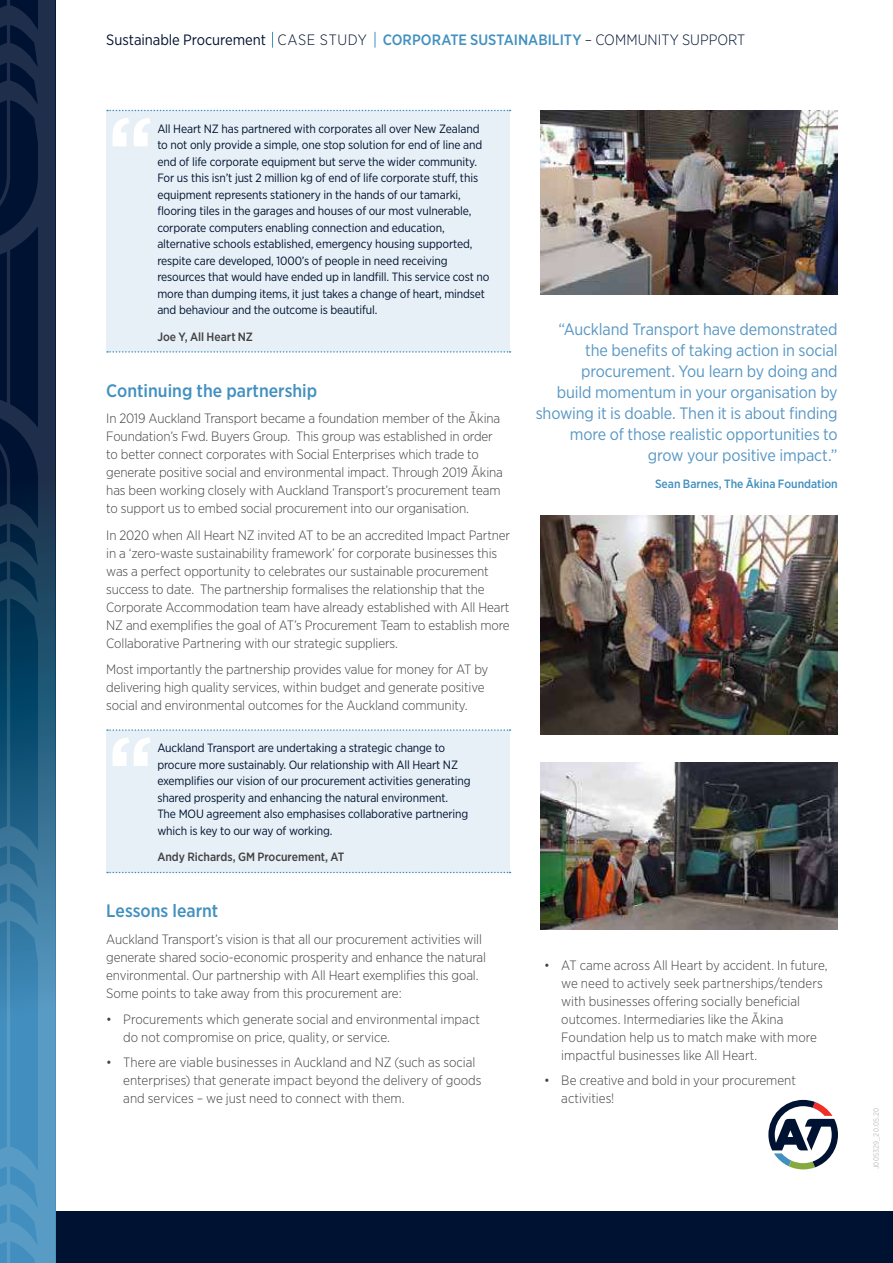
<style>
.page{position:relative;width:893px;height:1263px;background:#fff}
.page>*{position:absolute;margin:0;border:0;box-sizing:border-box;transform-origin:0 0}
.t1{font:500 18px "Gotham Narrow";color:#4290bf}
.t2{font:16.5px/21px "Gotham Narrow";letter-spacing:-.01em;color:#5897c4;text-align:right}
.t3{font:300 15px "Gotham Narrow";letter-spacing:.005em;color:#001231}
.t4{font:300 13.5px/18px "Gotham Narrow";letter-spacing:-.01em;color:#414042}
.t5{font:12px/16.5px "Gotham Narrow";letter-spacing:-.01em;color:#001231}
.t6{font:500 12px "Gotham Narrow";color:#414042}
.t7{font:500 12px "Gotham Narrow";color:#4290bf}
.t8{font:7.5px "Gotham Narrow";letter-spacing:.02em;color:#bcbec0}
.s1{font-weight:400}
.s2{font-weight:500;color:#4290bf}
</style>
<div class="page">
<div style="left:106px;top:111px;width:404px;height:241px;background:#e7f0f6"></div>
<svg style="left:113px;top:118px;width:37px;height:28px"></svg>
<svg style="left:272px;top:32px;width:1px;height:16px"></svg>
<svg style="left:375px;top:32px;width:1px;height:16px"></svg>
<img style="left:540px;top:763px;width:298px;height:166px">
<div style="left:0;top:1212px;width:893px;height:51px;background:#001231"></div>
<img style="left:540px;top:111px;width:298px;height:183px">
<img style="left:540px;top:516px;width:298px;height:219px">
<div style="left:106px;top:730px;width:404px;height:142px;background:#e7f0f6"></div>
<svg style="left:113px;top:738px;width:37px;height:28px"></svg>
<svg style="left:107px;top:110px;width:403px;height:1px"></svg>
<svg style="left:107px;top:351px;width:403px;height:2px"></svg>
<svg style="left:107px;top:729px;width:403px;height:2px"></svg>
<svg style="left:107px;top:872px;width:403px;height:1px"></svg>
<svg style="left:0;top:0;width:55px;height:1263px;background:#244f72"></svg>
<svg style="left:768px;top:1100px;width:70px;height:69px"></svg>
<p class="t3" style="left:106px;top:30px;width:641px"><span class="s1">Sustainable Procurement</span> CASE STUDY <span class="s2">CORPORATE SUSTAINABILITY</span> – COMMUNITY SUPPORT</p>
<p class="t5" style="left:157px;top:120px;width:334px">All Heart NZ has partnered with corporates all over New Zealand to not only provide a simple, one stop solution for end of line and end of life corporate equipment but serve the wider community.<br>For us this isn’t just 2 million kg of end of life corporate stuff, this equipment represents stationery in the hands of our tamarki, flooring tiles in the garages and houses of our most vulnerable, corporate computers enabling connection and education, alternative schools established, emergency housing supported, respite care developed, 1000’s of people in need receiving resources that would have ended up in landfill. This service cost no more than dumping items, it just takes a change of heart, mindset and behaviour and the outcome is beautiful.</p>
<p class="t6" style="left:157px;top:329px;width:97px">Joe Y, All Heart NZ</p>
<h1 class="t1" style="left:106px;top:379px;width:212px">Continuing the partnership</h1>
<p class="t4" style="left:106px;top:409px;width:398px">In 2019 Auckland Transport became a foundation member of the Ākina Foundation’s Fwd. Buyers Group. This group was established in order to better connect corporates with Social Enterprises which trade to generate positive social and environmental impact. Through 2019 Ākina has been working closely with Auckland Transport’s procurement team to support us to embed social procurement into our organisation.</p>
<p class="t4" style="left:106px;top:525px;width:405px">In 2020 when All Heart NZ invited AT to be an accredited Impact Partner in a ‘zero-waste sustainability framework’ for corporate businesses this was a perfect opportunity to celebrates our sustainable procurement success to date. The partnership formalises the relationship that the Corporate Accommodation team have already established with All Heart NZ and exemplifies the goal of AT’s Procurement Team to establish more Collaborative Partnering with our strategic suppliers.</p>
<p class="t4" style="left:106px;top:660px;width:384px">Most importantly the partnership provides value for money for AT by delivering high quality services, within budget and generate positive social and environmental outcomes for the Auckland community.</p>
<p class="t5" style="left:157px;top:739px;width:315px">Auckland Transport are undertaking a strategic change to procure more sustainably. Our relationship with All Heart NZ exemplifies our vision of our procurement activities generating shared prosperity and enhancing the natural environment.<br>The MOU agreement also emphasises collaborative partnering which is key to our way of working.</p>
<p class="t6" style="left:157px;top:849px;width:189px">Andy Richards, GM Procurement, AT</p>
<h1 class="t1" style="left:106px;top:899px;width:114px">Lessons learnt</h1>
<p class="t4" style="left:106px;top:929px;width:381px">Auckland Transport’s vision is that all our procurement activities will generate shared socio-economic prosperity and enhance the natural environmental. Our partnership with All Heart exemplifies this goal.<br>Some points to take away from this procurement are:</p>
<p class="t4" style="left:123px;top:1010px;width:358px;text-indent:-17px">• Procurements which generate social and environmental impact do not compromise on price, quality, or service.</p>
<p class="t4" style="left:123px;top:1052px;width:360px;text-indent:-17px">• There are viable businesses in Auckland and NZ (such as social enterprises) that generate impact beyond the delivery of goods and services – we just need to connect with them.</p>
<p class="t2" style="left:536px;top:319px;width:303px">“Auckland Transport have demonstrated the benefits of taking action in social procurement. You learn by doing and<br>build momentum in your organisation by showing it is doable. Then it is about finding more of those realistic opportunities to grow your positive impact.”</p>
<p class="t7" style="left:655px;top:476px;width:184px">Sean Barnes, The Ākina Foundation</p>
<p class="t4" style="left:561px;top:956px;width:268px;text-indent:-17px">• AT came across All Heart by accident. In future, we need to actively seek partnerships/tenders with businesses offering socially beneficial outcomes. Intermediaries like the Ākina Foundation help us to match make with more impactful businesses like All Heart.</p>
<p class="t4" style="left:561px;top:1070px;width:236px;text-indent:-17px">• Be creative and bold in your procurement activities!</p>
<p class="t8" style="left:872px;top:1169px;width:63px;rotate:-90deg">J005329_20.05.20</p>
</div>
